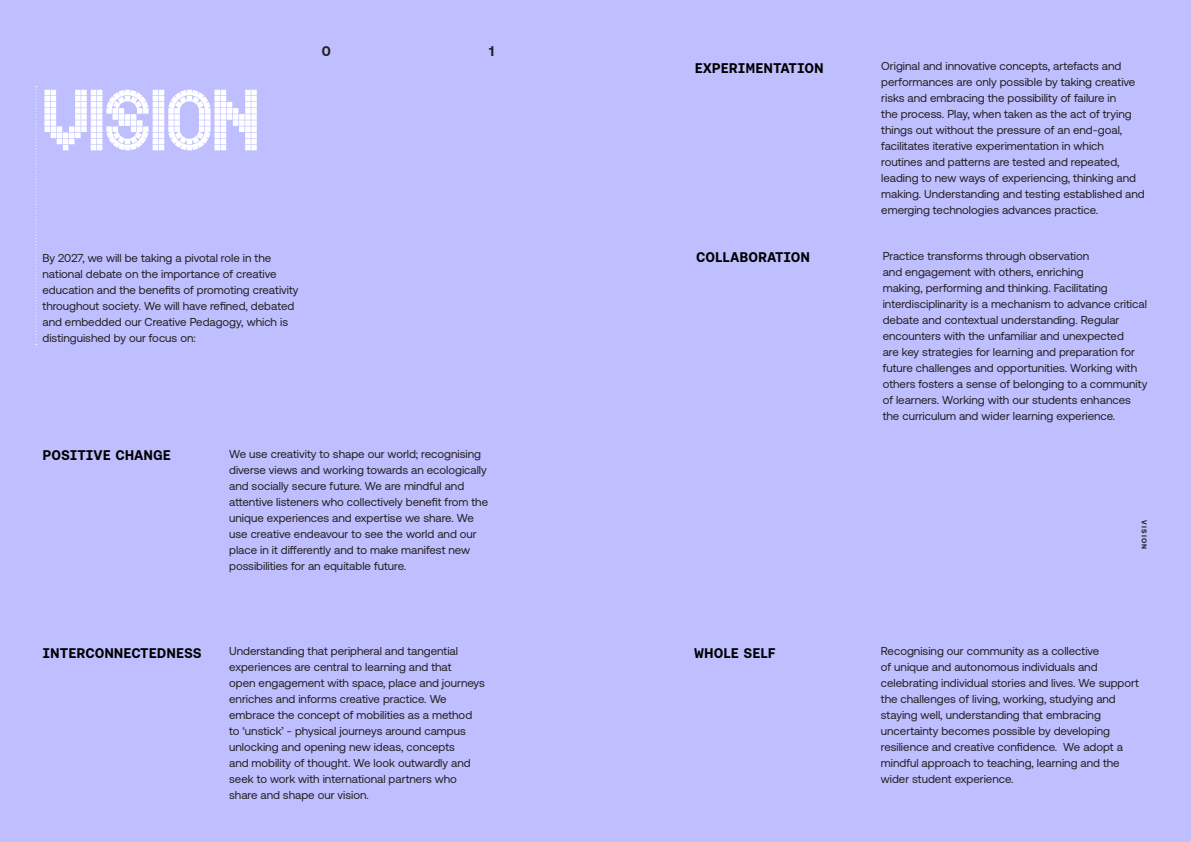
<style>
.page{position:relative;width:1191px;height:842px;background:#bfbfff}
.page>*{position:absolute;margin:0;border:0;box-sizing:border-box;transform-origin:0 0}
.t1{font:85px "Exchange Pixel";color:#fff}
.t2{font:700 14px "Aeonik Fono";color:#000001}
.t3{font:700 14px "Aeonik Pro";color:#231f20}
.t4{font:11.5px/16px "Aeonik Pro";color:#231f20}
.t5{font:700 7px "Aeonik Pro";letter-spacing:.17em;color:#231f20}
</style>
<div class="page">
<svg style="left:35px;top:86px;width:2px;height:259px"></svg>
<h1 class="t1" style="left:43px;top:69px;width:218px">VISION</h1>
<p class="t3" style="left:322px;top:43px;width:11px">0</p>
<p class="t3" style="left:489px;top:43px;width:7px">1</p>
<p class="t4" style="left:43px;top:250px;width:257px">By 2027, we will be taking a pivotal role in the national debate on the importance of creative education and the benefts of promoting creativity throughout society. We will have refned, debated and embedded our Creative Pedagogy, which is distinguished by our focus on:</p>
<p class="t2" style="left:43px;top:447px;width:130px">POSITIVE CHANGE</p>
<p class="t4" style="left:229px;top:446px;width:260px">We use creativity to shape our world; recognising diverse views and working towards an ecologically and socially secure future. We are mindful and atentive listeners who collectively beneft from the unique experiences and expertise we share. We use creative endeavour to see the world and our place in it diferently and to make manifest new possibilities for an equitable future.</p>
<p class="t2" style="left:43px;top:644px;width:161px">INTERCONNECTEDNESS</p>
<p class="t4" style="left:229px;top:643px;width:257px">Understanding that peripheral and tangential experiences are central to learning and that<br>open engagement with space, place and journeys enriches and informs creative practice. We embrace the concept of mobilities as a method to ‘unstick’ - physical journeys around campus unlocking and opening new ideas, concepts<br>and mobility of thought. We look outwardly and seek to work with international partners who share and shape our vision.</p>
<p class="t2" style="left:694px;top:59px;width:130px">EXPERIMENTATION</p>
<p class="t4" style="left:881px;top:58px;width:265px">Original and innovative concepts, artefacts and performances are only possible by taking creative risks and embracing the possibility of failure in<br>the process. Play, when taken as the act of trying things out without the pressure of an end-goal, facilitates iterative experimentation in which routines and paterns are tested and repeated, leading to new ways of experiencing, thinking and making. Understanding and testing established and emerging technologies advances practice.</p>
<p class="t2" style="left:696px;top:249px;width:116px">COLLABORATION</p>
<p class="t4" style="left:882px;top:248px;width:266px">Practice transforms through observation<br>and engagement with others, enriching<br>making, performing and thinking. Facilitating interdisciplinarity is a mechanism to advance critical debate and contextual understanding. Regular encounters with the unfamiliar and unexpected<br>are key strategies for learning and preparation for future challenges and opportunities. Working with others fosters a sense of belonging to a community of learners. Working with our students enhances the curriculum and wider learning experience.</p>
<p class="t5" style="left:1148px;top:520px;width:30px;rotate:90deg">VISION</p>
<p class="t2" style="left:694px;top:644px;width:83px">WHOLE SELF</p>
<p class="t4" style="left:881px;top:643px;width:260px">Recognising our community as a collective<br>of unique and autonomous individuals and celebrating individual stories and lives. We support the challenges of living, working, studying and staying well, understanding that embracing uncertainty becomes possible by developing resilience and creative confdence. We adopt a mindful approach to teaching, learning and the wider student experience.</p>
</div>
